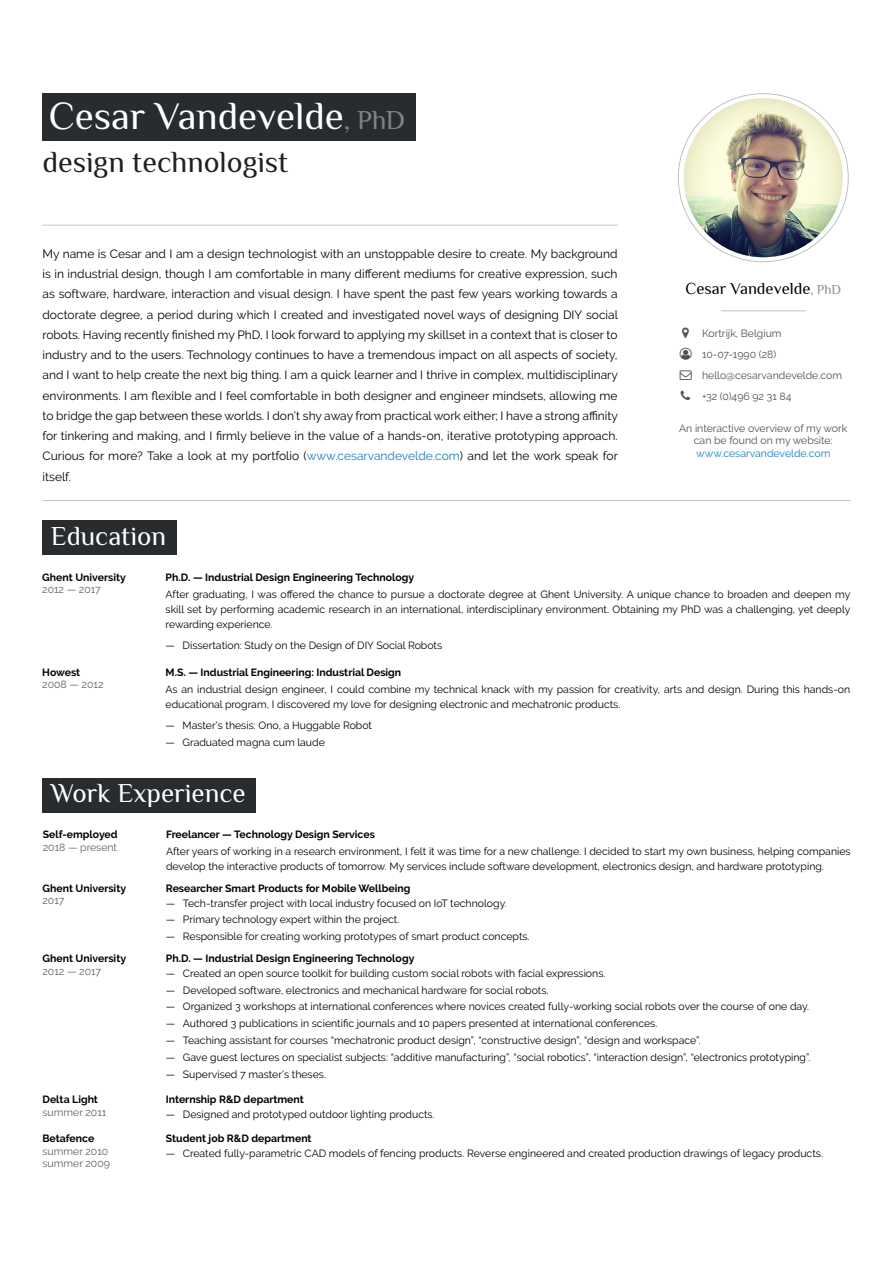
<style>
.page{position:relative;width:893px;height:1263px;background:#fff}
.page>*{position:absolute;margin:0;border:0;box-sizing:border-box;transform-origin:0 0}
.Hero_title{font:39px "Philosopher";color:#fff}
.Hero_subtitle{font:30px "Philosopher";color:#231f20}
.t1{font:27px "Philosopher";color:#fff}
.t2{font:16.5px "Philosopher";color:#020205}
.Body{font:12px/20.2px "Raleway";color:#020205;text-align:justify}
.description{font:10.5px/15px "Raleway";color:#020205}
.institute{font:700 10.5px "Raleway";color:#020205}
.Body_small{font:10.5px/12.6px "Raleway";color:#4f5153;text-align:center}
.year{font:10.5px "Raleway";color:#615f64}
.Body_small-2{font:10.5px "Raleway";color:#1b7dbe}
.s1{font-size:27px;color:#808384}
.s2{color:#1b7dbe}
.s3{font-size:13.5px;color:#8e9092}
</style>
<div class="page">
<div style="left:43px;top:94px;width:373px;height:47px;background:#292c2f"></div>
<div style="left:42px;top:521px;width:134px;height:34px;background:#292c2f"></div>
<div style="left:42px;top:778px;width:213px;height:35px;background:#292c2f"></div>
<hr style="left:43px;top:500px;width:807px;height:1px;background:#bfc1c1">
<img style="left:684px;top:98px;width:159px;height:159px;border-radius:80px">
<hr style="left:721px;top:311px;width:85px;height:1px;background:#bfc1c1">
<hr style="left:43px;top:225px;width:575px;height:1px;background:#bfc1c1">
<p class="Hero_title" style="left:49px;top:91px;width:358px">Cesar Vandevelde<span class="s1">, PhD</span></p>
<p class="Hero_subtitle" style="left:43px;top:143px;width:247px">design technologist</p>
<p class="Body" style="left:43px;top:244px;width:577px">My name is Cesar and I am a design technologist with an unstoppable desire to create. My background is in industrial design, though I am comfortable in many different mediums for creative expression, such as software, hardware, interaction and visual design. I have spent the past few years working towards a doctorate degree, a period during which I created and investigated novel ways of designing DIY social robots. Having recently finished my PhD, I look forward to applying my skillset in a context that is closer to industry and to the users. Technology continues to have a tremendous impact on all aspects of society, and I want to help create the next big thing. I am a quick learner and I thrive in complex, multidisciplinary environments. I am flexible and I feel comfortable in both designer and engineer mindsets, allowing me to bridge the gap between these worlds. I don’t shy away from practical work either; I have a strong affinity for tinkering and making, and I firmly believe in the value of a hands-on, iterative prototyping approach.<br>Curious for more? Take a look at my portfolio (<span class="s2">www.cesarvandevelde.com</span>) and let the work speak for itself.</p>
<h1 class="t1" style="left:51px;top:519px;width:117px">Education</h1>
<p class="t2" style="left:686px;top:278px;width:157px">Cesar Vandevelde<span class="s3">, PhD</span></p>
<p class="Body_small" style="left:702px;top:327px;width:81px">Kortrijk, Belgium</p>
<p class="Body_small" style="left:702px;top:348px;width:76px">10-07-1990 (28)</p>
<p class="Body_small" style="left:702px;top:369px;width:141px">hello@cesarvandevelde.com</p>
<p class="Body_small" style="left:702px;top:390px;width:91px">+32 (0)496 92 31 84</p>
<p class="Body_small" style="left:679px;top:422px;width:170px">An interactive overview of my work can be found on my website:</p>
<p class="Body_small-2" style="left:696px;top:447px;width:136px">www.cesarvandevelde.com</p>
<p class="institute" style="left:42px;top:571px;width:85px">Ghent University</p>
<p class="year" style="left:42px;top:584px;width:60px">2012 — 2017</p>
<p class="institute" style="left:42px;top:666px;width:40px">Howest</p>
<p class="year" style="left:42px;top:679px;width:63px">2008 — 2012</p>
<p class="institute" style="left:166px;top:571px;width:250px">Ph.D. — Industrial Design Engineering Technology</p>
<p class="description" style="left:166px;top:587px;width:686px;text-align:justify">After graduating, I was offered the chance to pursue a doctorate degree at Ghent University. A unique chance to broaden and deepen my skill set by performing academic research in an international, interdisciplinary environment. Obtaining my PhD was a challenging, yet deeply rewarding experience.</p>
<p class="description" style="left:166px;top:638px;width:278px">— Dissertation: Study on the Design of DIY Social Robots</p>
<p class="institute" style="left:166px;top:666px;width:237px">M.S. — Industrial Engineering: Industrial Design</p>
<p class="description" style="left:166px;top:682px;width:686px">As an industrial design engineer, I could combine my technical knack with my passion for creativity, arts and design. During this hands-on educational program, I discovered my love for designing electronic and mechatronic products.</p>
<p class="description" style="left:166px;top:718px;width:208px">— Master’s thesis: Ono, a Huggable Robot</p>
<p class="description" style="left:166px;top:735px;width:161px">— Graduated magna cum laude</p>
<h1 class="t1" style="left:51px;top:776px;width:196px">Work Experience</h1>
<p class="institute" style="left:43px;top:829px;width:76px">Self-employed</p>
<p class="year" style="left:43px;top:841px;width:76px">2018 — present</p>
<p class="institute" style="left:166px;top:829px;width:210px">Freelancer — Technology Design Services</p>
<p class="description" style="left:166px;top:844px;width:686px">After years of working in a research environment, I felt it was time for a new challenge. I decided to start my own business, helping companies develop the interactive products of tomorrow. My services include software development, electronics design, and hardware prototyping.</p>
<p class="institute" style="left:43px;top:882px;width:85px">Ghent University</p>
<p class="year" style="left:43px;top:894px;width:23px">2017</p>
<p class="institute" style="left:166px;top:882px;width:246px">Researcher Smart Products for Mobile Wellbeing</p>
<p class="description" style="left:166px;top:895px;width:343px">— Tech-transfer project with local industry focused on IoT technology.</p>
<p class="description" style="left:166px;top:912px;width:235px">— Primary technology expert within the project.</p>
<p class="description" style="left:166px;top:929px;width:365px">— Responsible for creating working prototypes of smart product concepts.</p>
<p class="institute" style="left:43px;top:952px;width:85px">Ghent University</p>
<p class="year" style="left:43px;top:965px;width:60px">2012 — 2017</p>
<p class="institute" style="left:166px;top:952px;width:250px">Ph.D. — Industrial Design Engineering Technology</p>
<p class="description" style="left:166px;top:965px;width:441px">— Created an open source toolkit for building custom social robots with facial expressions.</p>
<p class="description" style="left:166px;top:982px;width:384px">— Developed software, electronics and mechanical hardware for social robots.</p>
<p class="description" style="left:166px;top:999px;width:645px">— Organized 3 workshops at international conferences where novices created fully-working social robots over the course of one day.</p>
<p class="description" style="left:166px;top:1016px;width:493px">— Authored 3 publications in scientific journals and 10 papers presented at international conferences.</p>
<p class="description" style="left:166px;top:1033px;width:536px">— Teaching assistant for courses “mechatronic product design”, “constructive design”, “design and workspace”.</p>
<p class="description" style="left:166px;top:1050px;width:646px">— Gave guest lectures on specialist subjects: “additive manufacturing”, “social robotics”, “interaction design”, “electronics prototyping”.</p>
<p class="description" style="left:166px;top:1066px;width:162px">— Supervised 7 master’s theses.</p>
<p class="institute" style="left:43px;top:1093px;width:57px">Delta Light</p>
<p class="year" style="left:43px;top:1106px;width:65px">summer 2011</p>
<p class="institute" style="left:166px;top:1093px;width:140px">Internship R&amp;D department</p>
<p class="description" style="left:166px;top:1106px;width:270px">— Designed and prototyped outdoor lighting products.</p>
<p class="institute" style="left:43px;top:1132px;width:53px">Betafence</p>
<p class="year" style="left:43px;top:1145px;width:67px">summer 2010</p>
<p class="year" style="left:43px;top:1157px;width:69px">summer 2009</p>
<p class="institute" style="left:166px;top:1132px;width:147px">Student job R&amp;D department</p>
<p class="description" style="left:166px;top:1146px;width:659px">— Created fully-parametric CAD models of fencing products. Reverse engineered and created production drawings of legacy products.</p>
</div>
